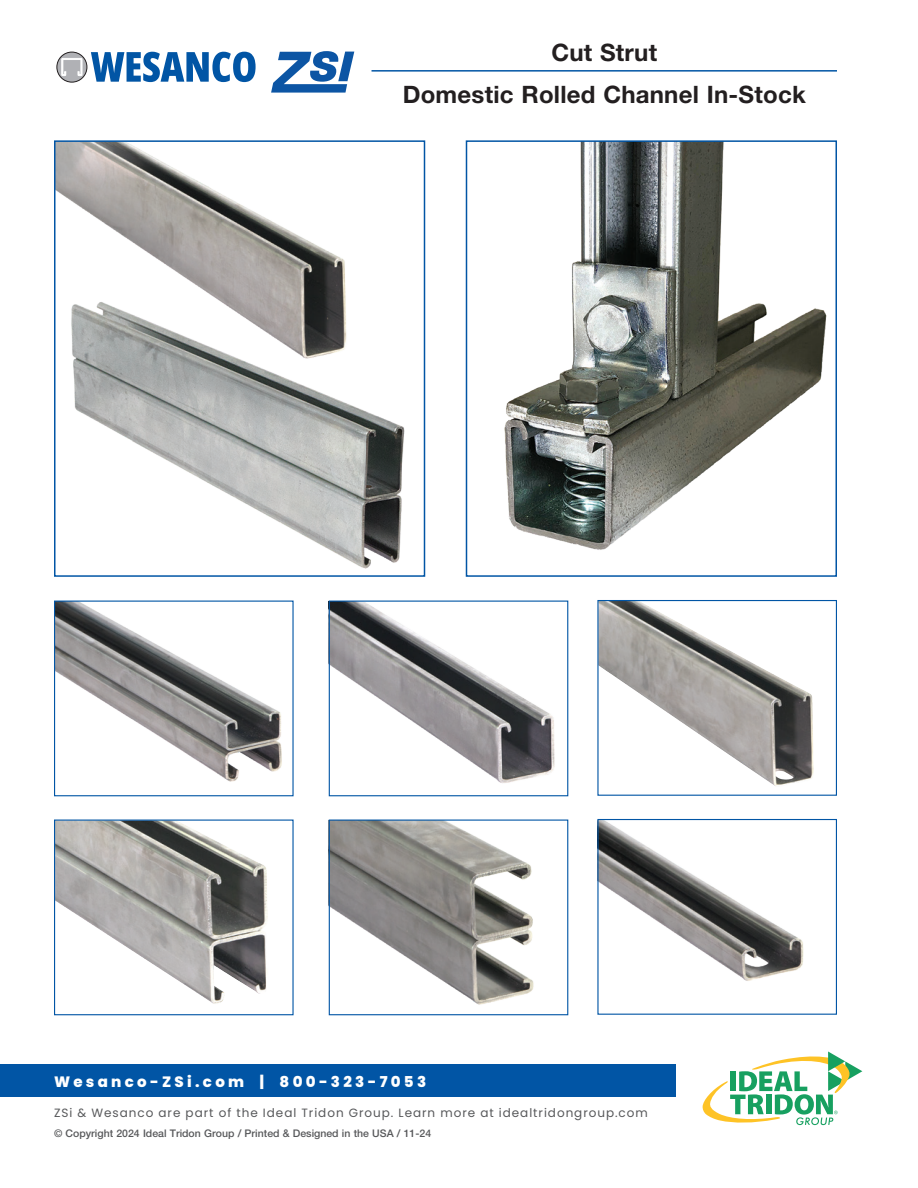
<style>
.page{position:relative;width:918px;height:1188px;background:#fff}
.page>*{position:absolute;margin:0;border:0;box-sizing:border-box;transform-origin:0 0}
.t1{font:700 24px/42.3px "Helvetica Neue LT Std";letter-spacing:.01em;color:#231f20;text-align:center}
.t2{font:800 15px "Poppins";letter-spacing:.22em;color:#fff}
.t3{font:12px "Poppins";letter-spacing:.08em;color:#57585a}
.t4{font:500 10.5px "Helvetica Neue LT Std";color:#57585a}
</style>
<div class="page">
<img style="left:57px;top:143px;width:289px;height:153px">
<img style="left:599px;top:821px;width:205px;height:160px">
<img style="left:56px;top:822px;width:212px;height:182px">
<img style="left:331px;top:822px;width:203px;height:183px">
<img style="left:54px;top:296px;width:364px;height:281px">
<img style="left:599px;top:602px;width:215px;height:184px">
<img style="left:331px;top:603px;width:224px;height:180px">
<img style="left:56px;top:603px;width:226px;height:179px">
<div style="left:329px;top:601px;width:239px;height:195px;border:1px solid #0155a5"></div>
<div style="left:329px;top:820px;width:239px;height:195px;border:1px solid #0155a5"></div>
<img style="left:504px;top:143px;width:323px;height:407px">
<div style="left:466px;top:140px;width:371px;height:437px;border:2px solid #0155a5"></div>
<div style="left:54px;top:601px;width:240px;height:195px;border:1px solid #0155a5"></div>
<div style="left:54px;top:820px;width:240px;height:195px;border:1px solid #0155a5"></div>
<div style="left:597px;top:600px;width:240px;height:196px;border:1px solid #0155a5"></div>
<div style="left:597px;top:819px;width:240px;height:196px;border:1px solid #0155a5"></div>
<svg style="left:702px;top:1052px;width:160px;height:73px"></svg>
<div style="left:0;top:1065px;width:676px;height:32px;background:#0155a5"></div>
<hr style="left:372px;top:70px;width:465px;height:2px;background:#0155a5">
<svg style="left:271px;top:51px;width:83px;height:42px"></svg>
<svg style="left:57px;top:52px;width:30px;height:30px"></svg>
<div style="left:57px;top:52px;width:30px;height:30px;border:1px solid #231f20;border-radius:50%"></div>
<svg style="left:61px;top:58px;width:22px;height:18px"></svg>
<svg style="left:91px;top:52px;width:165px;height:30px"></svg>
<h1 class="t1" style="left:403px;top:30px;width:405px">Cut Strut<br>Domestic Rolled Channel In-Stock</h1>
<p class="t2" style="left:54px;top:1073px;width:374px">Wesanco-ZSi.com | 800-323-7053</p>
<p class="t3" style="left:54px;top:1105px;width:595px">ZSi &amp; Wesanco are part of the Ideal Tridon Group. Learn more at idealtridongroup.com</p>
<p class="t4" style="left:54px;top:1127px;width:379px">© Copyright 2024 Ideal Tridon Group / Printed &amp; Designed in the USA / 11-24</p>
</div>
